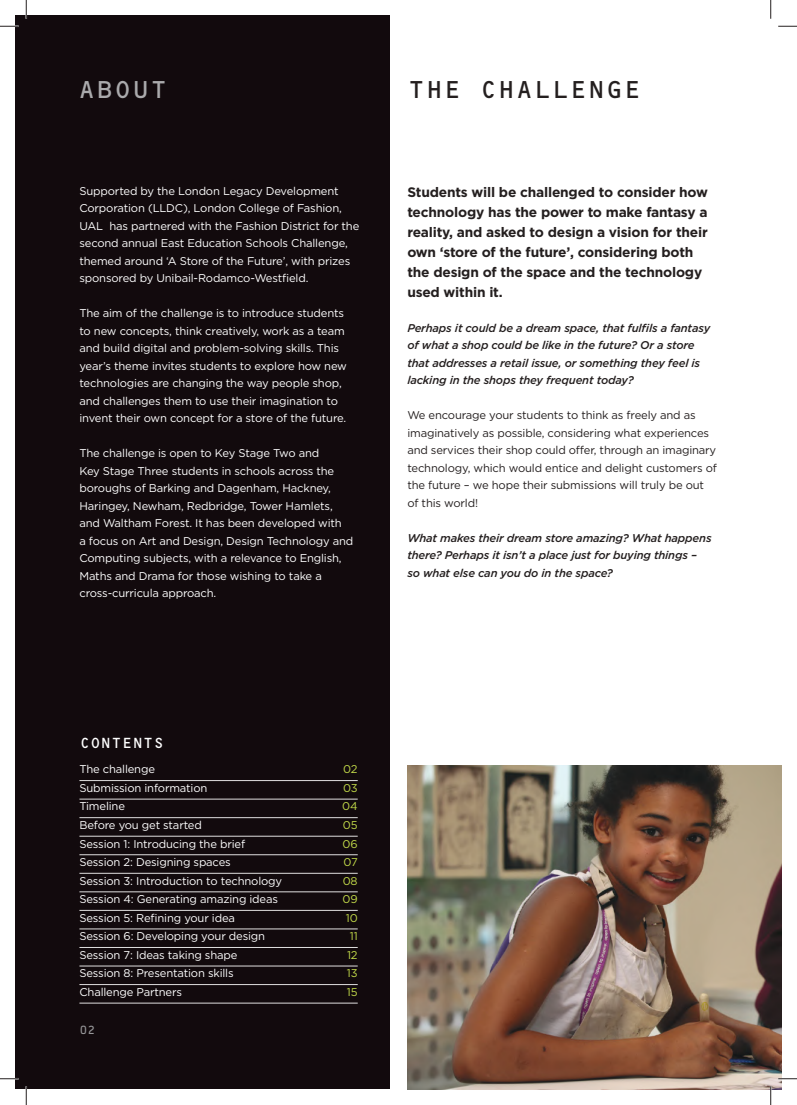
<style>
.page{position:relative;width:797px;height:1105px;background:#fff}
.page>*{position:absolute;margin:0;border:0;box-sizing:border-box;transform-origin:0 0}
.t1{font:25px "OCRB Std";color:#241f1f}
.t2{font:25px "OCRB Std";color:#aaaaac}
.t3{font:15px "OCRB Std";letter-spacing:-.015em;color:#fff}
.t4{font:700 13.75px/20px "Gotham";letter-spacing:-.015em;color:#241f1f}
.t5{font:11.25px/17.5px "Gotham";letter-spacing:-.015em;color:#fff}
.t6{font:italic 500 11.25px/17.5px "Gotham";letter-spacing:-.015em;color:#241f1f}
.t7{font:11.25px/17.5px "Gotham";letter-spacing:-.015em;color:#241f1f}
.t8{font:11.25px "Gotham";letter-spacing:-.015em;color:#c2da49}
.t9{font:11.25px "OCRB Std";color:#969698}
</style>
<div class="page">
<div style="left:16px;top:16px;width:373px;height:1073px;background:#120a0d"></div>
<hr style="left:79px;top:780px;width:279px;height:1px;background:#e0dfdf">
<hr style="left:79px;top:799px;width:279px;height:1px;background:#e0dfdf">
<hr style="left:79px;top:817px;width:279px;height:1px;background:#e0dfdf">
<hr style="left:79px;top:836px;width:279px;height:1px;background:#e0dfdf">
<hr style="left:79px;top:854px;width:279px;height:1px;background:#e0dfdf">
<hr style="left:79px;top:873px;width:279px;height:1px;background:#e0dfdf">
<hr style="left:79px;top:892px;width:279px;height:1px;background:#e0dfdf">
<hr style="left:79px;top:910px;width:279px;height:1px;background:#e0dfdf">
<hr style="left:79px;top:929px;width:279px;height:1px;background:#e0dfdf">
<hr style="left:79px;top:947px;width:279px;height:1px;background:#e0dfdf">
<hr style="left:79px;top:966px;width:279px;height:1px;background:#e0dfdf">
<hr style="left:79px;top:984px;width:279px;height:1px;background:#e0dfdf">
<hr style="left:79px;top:1003px;width:279px;height:1px;background:#e0dfdf">
<img style="left:407px;top:765px;width:374px;height:324px">
<svg style="left:0;top:25px;width:19px;height:2px"></svg>
<svg style="left:778px;top:25px;width:19px;height:2px"></svg>
<svg style="left:0;top:1078px;width:19px;height:1px"></svg>
<svg style="left:778px;top:1078px;width:19px;height:1px"></svg>
<svg style="left:25px;top:0;width:2px;height:19px"></svg>
<svg style="left:25px;top:1086px;width:2px;height:19px"></svg>
<svg style="left:770px;top:0;width:1px;height:19px"></svg>
<svg style="left:770px;top:1086px;width:1px;height:19px"></svg>
<h1 class="t2" style="left:78px;top:75px;width:91px">ABOUT</h1>
<h1 class="t1" style="left:407px;top:75px;width:236px">THE CHALLENGE</h1>
<p class="t5" style="left:79px;top:182px;width:281px">Supported by the London Legacy Development Corporation (LLDC), London College of Fashion, UAL has partnered with the Fashion District for the second annual East Education Schools Challenge, themed around ‘A Store of the Future’, with prizes sponsored by Unibail-Rodamco-Westfield.</p>
<p class="t5" style="left:79px;top:304px;width:269px">The aim of the challenge is to introduce students to new concepts, think creatively, work as a team and build digital and problem-solving skills. This year’s theme invites students to explore how new technologies are changing the way people shop, and challenges them to use their imagination to invent their own concept for a store of the future.</p>
<p class="t5" style="left:79px;top:444px;width:275px">The challenge is open to Key Stage Two and<br>Key Stage Three students in schools across the boroughs of Barking and Dagenham, Hackney, Haringey, Newham, Redbridge, Tower Hamlets, and Waltham Forest. It has been developed with<br>a focus on Art and Design, Design Technology and Computing subjects, with a relevance to English, Maths and Drama for those wishing to take a cross-curricula approach.</p>
<p class="t4" style="left:407px;top:182px;width:302px">Students will be challenged to consider how technology has the power to make fantasy a reality, and asked to design a vision for their own ‘store of the future’, considering both the design of the space and the technology used within it.</p>
<p class="t6" style="left:407px;top:319px;width:304px">Perhaps it could be a dream space, that fulfils a fantasy of what a shop could be like in the future? Or a store that addresses a retail issue, or something they feel is lacking in the shops they frequent today?</p>
<p class="t7" style="left:407px;top:406px;width:311px">We encourage your students to think as freely and as imaginatively as possible, considering what experiences and services their shop could offer, through an imaginary technology, which would entice and delight customers of the future – we hope their submissions will truly be out of this world!</p>
<p class="t6" style="left:407px;top:529px;width:306px">What makes their dream store amazing? What happens there? Perhaps it isn’t a place just for buying things – so what else can you do in the space?</p>
<h2 class="t3" style="left:79px;top:734px;width:86px">CONTENTS</h2>
<p class="t5" style="left:79px;top:760px;width:77px">The challenge</p>
<p class="t8" style="left:343px;top:762px;width:16px">02</p>
<p class="t5" style="left:79px;top:779px;width:129px">Submission information</p>
<p class="t8" style="left:343px;top:781px;width:16px">03</p>
<p class="t5" style="left:79px;top:797px;width:47px">Timeline</p>
<p class="t8" style="left:342px;top:799px;width:17px">04</p>
<p class="t5" style="left:79px;top:816px;width:124px">Before you get started</p>
<p class="t8" style="left:343px;top:818px;width:16px">05</p>
<p class="t5" style="left:79px;top:834px;width:167px">Session 1: Introducing the brief</p>
<p class="t8" style="left:342px;top:836px;width:17px">06</p>
<p class="t5" style="left:79px;top:853px;width:153px">Session 2: Designing spaces</p>
<p class="t8" style="left:343px;top:855px;width:16px">07</p>
<p class="t5" style="left:79px;top:872px;width:204px">Session 3: Introduction to technology</p>
<p class="t8" style="left:343px;top:873px;width:16px">08</p>
<p class="t5" style="left:79px;top:890px;width:200px">Session 4: Generating amazing ideas</p>
<p class="t8" style="left:342px;top:892px;width:17px">09</p>
<p class="t5" style="left:79px;top:909px;width:157px">Session 5: Refining your idea</p>
<p class="t8" style="left:346px;top:910px;width:13px">10</p>
<p class="t5" style="left:79px;top:927px;width:187px">Session 6: Developing your design</p>
<p class="t8" style="left:350px;top:929px;width:9px">11</p>
<p class="t5" style="left:79px;top:946px;width:159px">Session 7: Ideas taking shape</p>
<p class="t8" style="left:347px;top:947px;width:12px">12</p>
<p class="t5" style="left:79px;top:964px;width:156px">Session 8: Presentation skills</p>
<p class="t8" style="left:347px;top:966px;width:12px">13</p>
<p class="t5" style="left:79px;top:983px;width:104px">Challenge Partners</p>
<p class="t8" style="left:347px;top:985px;width:12px">15</p>
<p class="t9" style="left:79px;top:1023px;width:18px">02</p>
</div>
